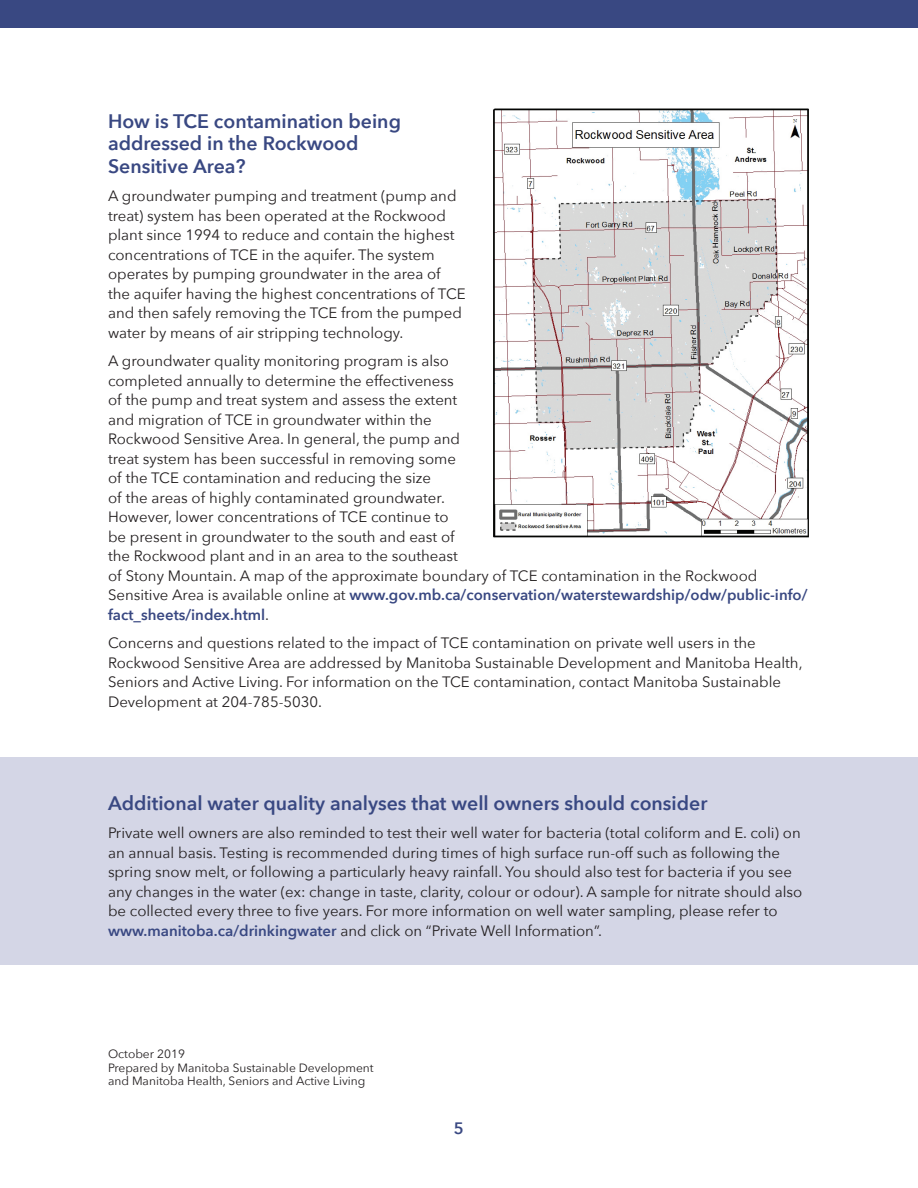
<style>
.page{position:relative;width:918px;height:1188px;background:#fff}
.page>*{position:absolute;margin:0;border:0;box-sizing:border-box;transform-origin:0 0}
.Heading_1{font:600 19.5px/22.5px "Avenir Next";color:#394882}
.t1{font:600 16.5px "Avenir Next";color:#394882}
.Text{font:15px/19.5px "Avenir Next";color:#231f20}
.Text-2{font:12px/13.5px "Avenir Next";color:#231f20}
.s1{font-weight:600;color:#394882}
</style>
<div class="page">
<div style="left:0;top:0;width:918px;height:28px;background:#394882"></div>
<div style="left:0;top:758px;width:918px;height:207px;background:#d4d6e6"></div>
<img style="left:493px;top:108px;width:316px;height:430px">
<h1 class="Heading_1" style="left:108px;top:109px;width:295px">How is TCE contamination being addressed in the Rockwood<br>Sensitive Area?</h1>
<p class="Text" style="left:108px;top:185px;width:359px">A groundwater pumping and treatment (pump and treat) system has been operated at the Rockwood plant since 1994 to reduce and contain the highest concentrations of TCE in the aquifer. The system operates by pumping groundwater in the area of the aquifer having the highest concentrations of TCE and then safely removing the TCE from the pumped water by means of air stripping technology.</p>
<p class="Text" style="left:108px;top:350px;width:701px">A groundwater quality monitoring program is also<br>completed annually to determine the effectiveness<br>of the pump and treat system and assess the extent<br>and migration of TCE in groundwater within the<br>Rockwood Sensitive Area. In general, the pump and<br>treat system has been successful in removing some<br>of the TCE contamination and reducing the size<br>of the areas of highly contaminated groundwater.<br>However, lower concentrations of TCE continue to<br>be present in groundwater to the south and east of<br>the Rockwood plant and in an area to the southeast<br>of Stony Mountain. A map of the approximate boundary of TCE contamination in the Rockwood Sensitive Area is available online at <span class="s1">www.gov.mb.ca/conservation/waterstewardship/odw/public-info/ fact_sheets/index.html</span>.</p>
<p class="Text" style="left:108px;top:632px;width:696px">Concerns and questions related to the impact of TCE contamination on private well users in the Rockwood Sensitive Area are addressed by Manitoba Sustainable Development and Manitoba Health, Seniors and Active Living. For information on the TCE contamination, contact Manitoba Sustainable Development at 204-785-5030.</p>
<h1 class="Heading_1" style="left:108px;top:791px;width:601px">Additional water quality analyses that well owners should consider</h1>
<p class="Text" style="left:108px;top:823px;width:696px">Private well owners are also reminded to test their well water for bacteria (total coliform and E. coli) on an annual basis. Testing is recommended during times of high surface run-off such as following the spring snow melt, or following a particularly heavy rainfall. You should also test for bacteria if you see any changes in the water (ex: change in taste, clarity, colour or odour). A sample for nitrate should also be collected every three to five years. For more information on well water sampling, please refer to <span class="s1">www.manitoba.ca/drinkingwater</span> and click on “Private Well Information”.</p>
<p class="Text-2" style="left:108px;top:1047px;width:79px">October 2019</p>
<p class="Text-2" style="left:108px;top:1060px;width:267px">Prepared by Manitoba Sustainable Development and Manitoba Health, Seniors and Active Living</p>
<p class="t1" style="left:454px;top:1114px;width:12px">5</p>
</div>
